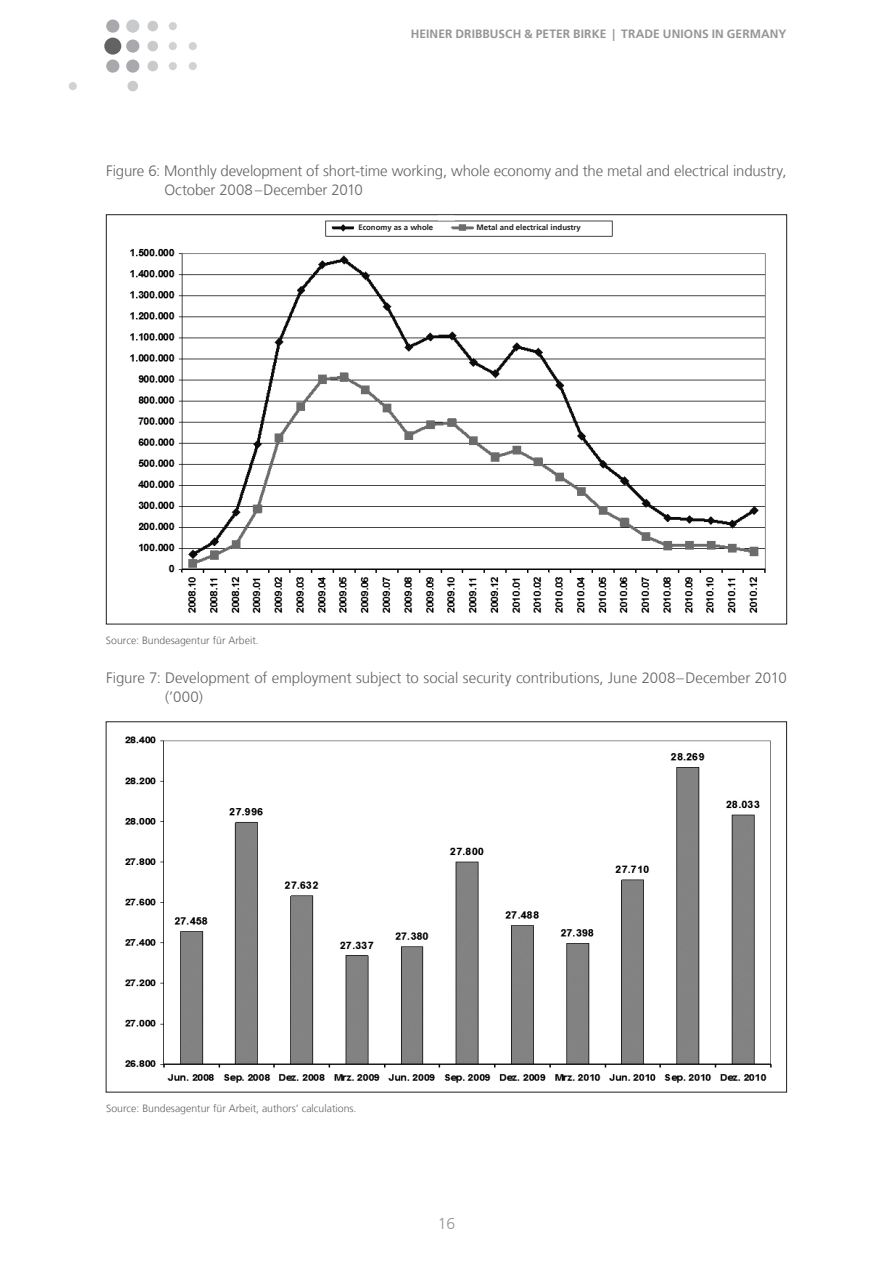
<style>
.page{position:relative;width:893px;height:1263px;background:#fff}
.page>*{position:absolute;margin:0;border:0;box-sizing:border-box;transform-origin:0 0}
.t1{font:300 15.75px "Frutiger CE";color:#939598}
.t2{font:300 15px/19.5px "Frutiger LT";letter-spacing:-.005em;color:#636366}
.t3{font:700 12px "Frutiger LT";letter-spacing:.005em;color:#939598}
.t4{font:300 10.5px "Frutiger LT";color:#636366}
.t5{font:700 7.8px "Frutiger LT";color:#231f20}
</style>
<div class="page">
<div style="left:104px;top:38px;width:17px;height:17px;background:#636366;border-radius:50%"></div>
<div style="left:69px;top:82px;width:8px;height:8px;background:#d1d2d4;border-radius:50%"></div>
<div style="left:127px;top:81px;width:11px;height:10px;background:#c9cacc;border-radius:50%"></div>
<div style="left:169px;top:22px;width:8px;height:8px;background:#d1d2d4;border-radius:50%"></div>
<div style="left:147px;top:21px;width:11px;height:10px;background:#c9cacc;border-radius:50%"></div>
<div style="left:189px;top:42px;width:8px;height:8px;background:#d1d2d4;border-radius:50%"></div>
<div style="left:169px;top:42px;width:8px;height:8px;background:#d1d2d4;border-radius:50%"></div>
<div style="left:147px;top:41px;width:11px;height:10px;background:#c9cacc;border-radius:50%"></div>
<div style="left:189px;top:62px;width:8px;height:8px;background:#d1d2d4;border-radius:50%"></div>
<div style="left:169px;top:62px;width:8px;height:8px;background:#d1d2d4;border-radius:50%"></div>
<div style="left:147px;top:61px;width:11px;height:10px;background:#c9cacc;border-radius:50%"></div>
<div style="left:126px;top:20px;width:13px;height:13px;background:#c9cacc;border-radius:50%"></div>
<div style="left:106px;top:20px;width:13px;height:13px;background:#a8a9ad;border-radius:50%"></div>
<div style="left:126px;top:39px;width:13px;height:14px;background:#a8a9ad;border-radius:50%"></div>
<div style="left:126px;top:59px;width:13px;height:14px;background:#a8a9ad;border-radius:50%"></div>
<div style="left:106px;top:59px;width:13px;height:14px;background:#a8a9ad;border-radius:50%"></div>
<img style="left:130px;top:220px;width:636px;height:393px">
<img style="left:125px;top:736px;width:647px;height:347px">
<div style="left:354px;top:224px;width:95px;height:10px;background:#fff"></div>
<div style="left:474px;top:224px;width:135px;height:10px;background:#fff"></div>
<p class="t3" style="left:411px;top:27px;width:377px">HEINER DRIBBUSCH &amp; PETER BIRKE | TRADE UNIONS IN GERMANY</p>
<p class="t2" style="left:164px;top:161px;width:624px;text-indent:-58px">Figure 6: Monthly development of short-time working, whole economy and the metal and electrical industry,<br>October 2008 – December 2010</p>
<p class="t5" style="left:358px;top:223px;width:76px">Economy as a whole</p>
<p class="t5" style="left:476px;top:223px;width:106px">Metal and electrical industry</p>
<p class="t4" style="left:106px;top:634px;width:154px">Source: Bundesagentur für Arbeit.</p>
<p class="t2" style="left:165px;top:668px;width:623px;text-indent:-59px">Figure 7: Development of employment subject to social security contributions, June 2008 – December 2010 (’000)</p>
<p class="t4" style="left:106px;top:1102px;width:252px">Source: Bundesagentur für Arbeit, authors’ calculations.</p>
<p class="t1" style="left:438px;top:1217px;width:19px">16</p>
</div>
